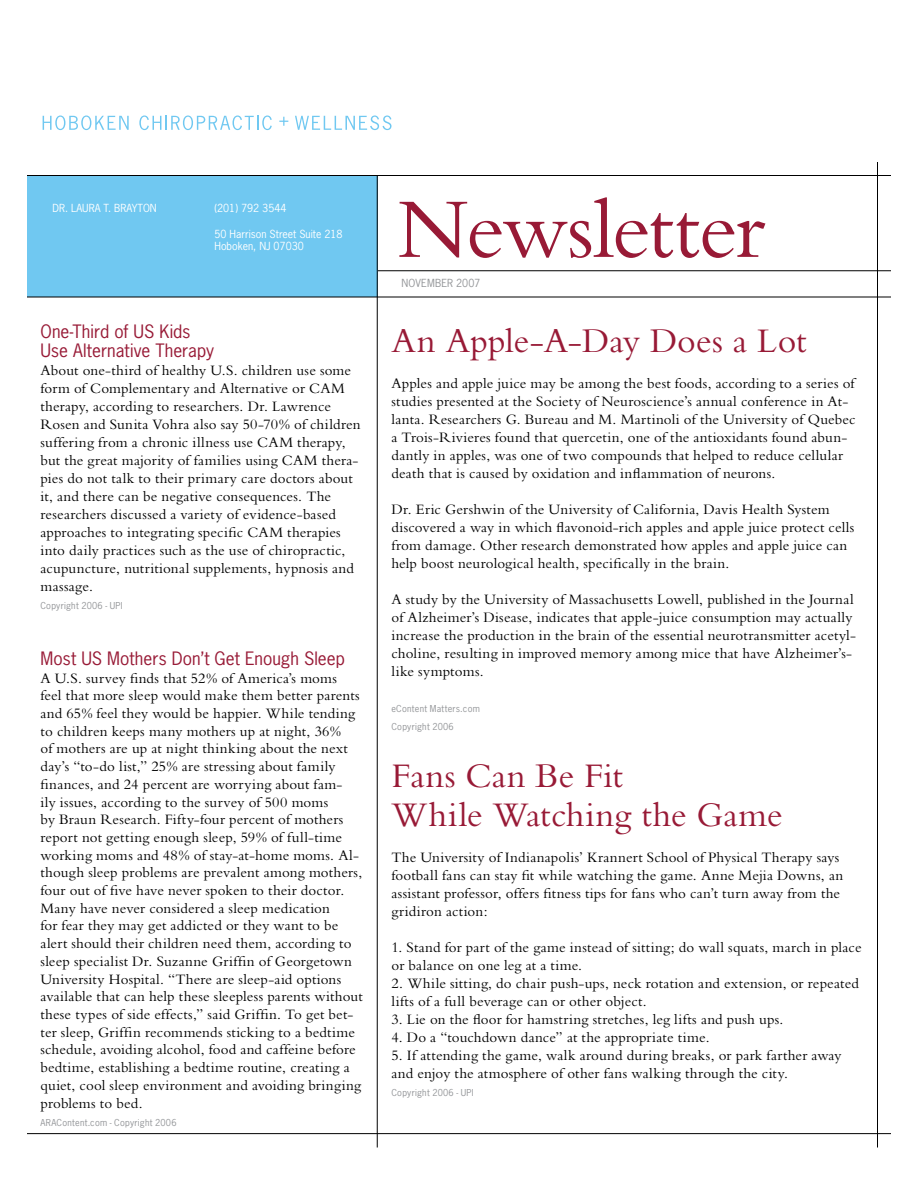
<style>
.page{position:relative;width:918px;height:1188px;background:#fff}
.page>*{position:absolute;margin:0;border:0;box-sizing:border-box;transform-origin:0 0}
.t1{font:88.5px "Bembo";letter-spacing:-.025em;color:#981a36}
.t2{font:36px/39px "Bembo";color:#981a36}
.t3{font:17.4px/19.5px "News Gothic";color:#981a36}
.t4{font:15px/18px "Bembo";letter-spacing:.01em;color:#000}
.t5{font:10.5px/12.6px "News Gothic";color:#fff}
.t6{font:10.5px "News Gothic";letter-spacing:.015em;color:#939598}
.t7{font:9px/18px "News Gothic";letter-spacing:.025em;color:#939598}
</style>
<div class="page">
<div style="left:27px;top:176px;width:351px;height:121px;background:#70c8f1"></div>
<svg style="left:43px;top:116px;width:86px;height:14px"></svg>
<svg style="left:139px;top:116px;width:133px;height:14px"></svg>
<svg style="left:279px;top:117px;width:9px;height:9px"></svg>
<svg style="left:295px;top:116px;width:97px;height:14px"></svg>
<hr style="left:27px;top:175px;width:864px;height:1px;background:#000">
<hr style="left:27px;top:1133px;width:864px;height:1px;background:#000">
<hr style="left:877px;top:162px;width:1px;height:986px;background:#000">
<hr style="left:377px;top:176px;width:1px;height:972px;background:#000">
<hr style="left:27px;top:297px;width:864px;height:1px;background:#000">
<hr style="left:378px;top:270px;width:513px;height:1px;background:#000">
<p class="t5" style="left:52px;top:202px;width:102px">DR. LAURA T. BRAYTON</p>
<p class="t5" style="left:214px;top:202px;width:73px">(201) 792 3544</p>
<p class="t5" style="left:214px;top:227px;width:130px">50 Harrison Street Suite 218<br>Hoboken, NJ 07030</p>
<p class="t3" style="left:40px;top:322px;width:175px">One-Third of US Kids<br>Use Alternative Therapy</p>
<p class="t4" style="left:40px;top:362px;width:322px">About one-third of healthy U.S. children use some form of Complementary and Alternative or CAM therapy, according to researchers. Dr. Lawrence Rosen and Sunita Vohra also say 50-70% of children suffering from a chronic illness use CAM therapy, but the great majority of families using CAM thera&shy;pies do not talk to their primary care doctors about it, and there can be negative consequences. The researchers discussed a variety of evidence-based approaches to integrating specific CAM therapies into daily practices such as the use of chiropractic, acupuncture, nutritional supplements, hypnosis and massage.</p>
<p class="t7" style="left:40px;top:597px;width:84px">Copyright 2006 - UPI</p>
<p class="t3" style="left:40px;top:649px;width:306px">Most US Mothers Don’t Get Enough Sleep</p>
<p class="t4" style="left:40px;top:669px;width:324px">A U.S. survey finds that 52% of America’s moms<br>feel that more sleep would make them better parents and 65% feel they would be happier. While tending to children keeps many mothers up at night, 36%<br>of mothers are up at night thinking about the next day’s “to-do list,” 25% are stressing about family finances, and 24 percent are worrying about fam-<br>ily issues, according to the survey of 500 moms<br>by Braun Research. Fifty-four percent of mothers report not getting enough sleep, 59% of full-time working moms and 48% of stay-at-home moms. Al&shy;though sleep problems are prevalent among mothers, four out of five have never spoken to their doctor.<br>Many have never considered a sleep medication<br>for fear they may get addicted or they want to be alert should their children need them, according to sleep specialist Dr. Suzanne Griffin of Georgetown University Hospital. “There are sleep-aid options available that can help these sleepless parents without these types of side effects,” said Griffin. To get bet&shy;ter sleep, Griffin recommends sticking to a bedtime schedule, avoiding alcohol, food and caffeine before bedtime, establishing a bedtime routine, creating a quiet, cool sleep environment and avoiding bringing problems to bed.</p>
<p class="t7" style="left:40px;top:1113px;width:138px">ARAContent.com - Copyright 2006</p>
<h1 class="t1" style="left:397px;top:178px;width:369px">Newsletter</h1>
<p class="t6" style="left:402px;top:276px;width:80px">novem ber 2007</p>
<h2 class="t2" style="left:392px;top:320px;width:417px">An Apple-A-Day Does a Lot</h2>
<p class="t4" style="left:392px;top:374px;width:466px">Apples and apple juice may be among the best foods, according to a series of studies presented at the Society of Neuroscience’s annual conference in At&shy;lanta. Researchers G. Bureau and M. Martinoli of the University of Quebec a Trois-Rivieres found that quercetin, one of the antioxidants found abun&shy;dantly in apples, was one of two compounds that helped to reduce cellular death that is caused by oxidation and inflammation of neurons.</p>
<p class="t4" style="left:392px;top:500px;width:465px">Dr. Eric Gershwin of the University of California, Davis Health System discovered a way in which flavonoid-rich apples and apple juice protect cells from damage. Other research demonstrated how apples and apple juice can help boost neurological health, specifically in the brain.</p>
<p class="t4" style="left:392px;top:590px;width:466px">A study by the University of Massachusetts Lowell, published in the Journal of Alzheimer’s Disease, indicates that apple-juice consumption may actually increase the production in the brain of the essential neurotransmitter acetyl&shy;choline, resulting in improved memory among mice that have Alzheimer’s&shy;like symptoms.</p>
<p class="t7" style="left:392px;top:699px;width:90px">eContent Matters.com<br>Copyright 2006</p>
<h2 class="t2" style="left:392px;top:755px;width:393px">Fans Can Be Fit<br>While Watching the Game</h2>
<p class="t4" style="left:392px;top:848px;width:453px">The University of Indianapolis’ Krannert School of Physical Therapy says football fans can stay fit while watching the game. Anne Mejia Downs, an assistant professor, offers fitness tips for fans who can’t turn away from the gridiron action:</p>
<p class="t4" style="left:392px;top:938px;width:472px">1. Stand for part of the game instead of sitting; do wall squats, march in place or balance on one leg at a time.</p>
<p class="t4" style="left:392px;top:974px;width:469px">2. While sitting, do chair push-ups, neck rotation and extension, or repeated lifts of a full beverage can or other object.</p>
<p class="t4" style="left:392px;top:1010px;width:393px">3. Lie on the floor for hamstring stretches, leg lifts and push ups.</p>
<p class="t4" style="left:392px;top:1028px;width:320px">4. Do a “touchdown dance” at the appropriate time.</p>
<p class="t4" style="left:392px;top:1046px;width:452px">5. If attending the game, walk around during breaks, or park farther away and enjoy the atmosphere of other fans walking through the city.</p>
<p class="t7" style="left:392px;top:1083px;width:84px">Copyright 2006 - UPI</p>
</div>
